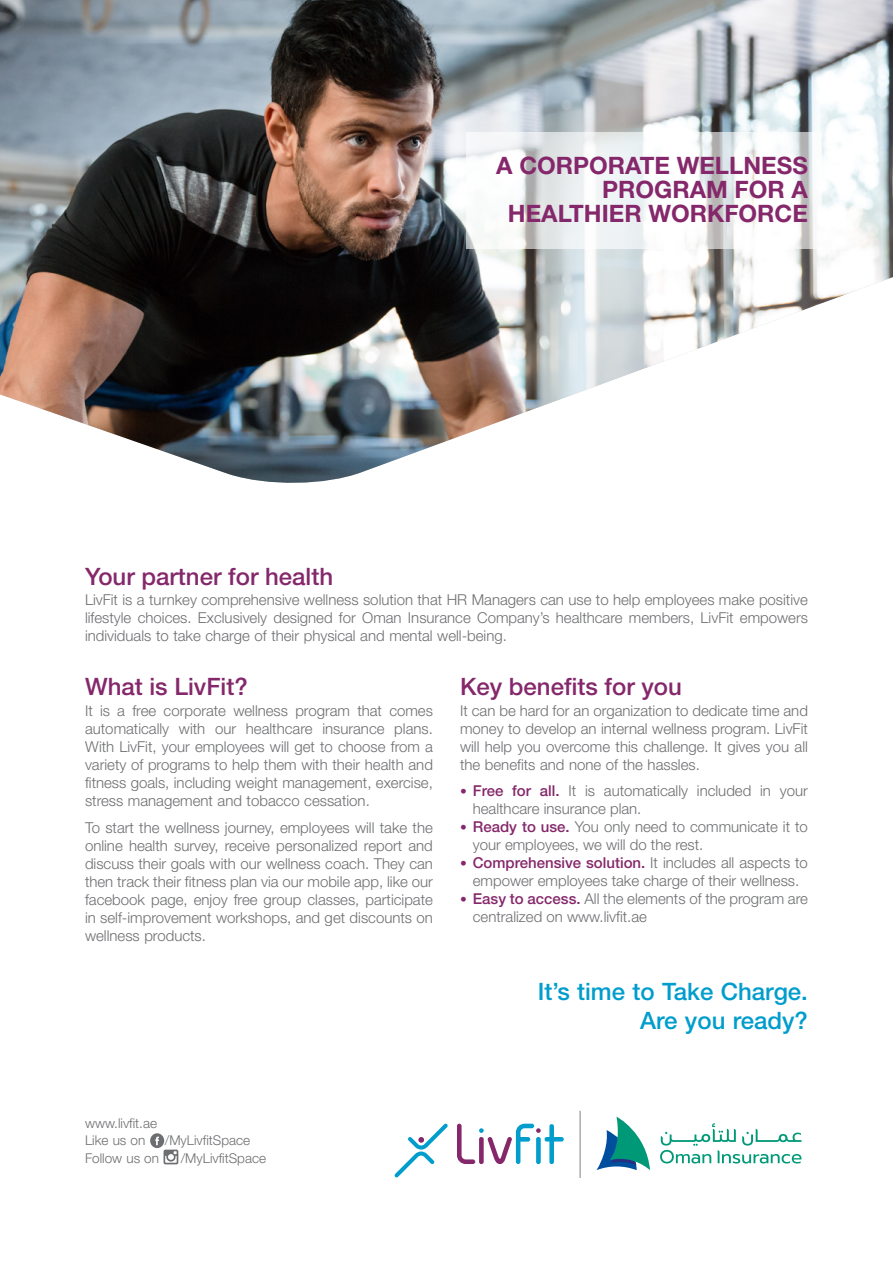
<style>
.page{position:relative;width:893px;height:1263px;background:#fff}
.page>*{position:absolute;margin:0;border:0;box-sizing:border-box;transform-origin:0 0}
.t1{font:500 24px "Helvetica Neue LT Std";color:#85286b}
.t2{font:700 24px/24px "Helvetica Neue LT Std";color:#85286b;text-align:right}
.t3{font:500 24px/29.5px "Helvetica Neue LT Std";color:#009dcd;text-align:right}
.t4{font:300 15px/18px "Helvetica Neue LT Std";color:#6d6e71;text-align:justify}
.t5{font:300 13.5px/17.5px "Helvetica Neue LT Std";color:#6d6e71}
.s1{font-size:13.5px;color:#85286b}
.s2{font-weight:500;color:#85286b}
</style>
<div class="page">
<img style="left:0;top:0;width:893px;height:483px">
<svg style="left:466px;top:132px;width:355px;height:117px;fill:#f6f8f8"></svg>
<svg style="left:150px;top:1133px;width:28px;height:31px"></svg>
<hr style="left:580px;top:1111px;width:1px;height:67px;background:#808285">
<svg style="left:394px;top:1124px;width:54px;height:53px"></svg>
<svg style="left:457px;top:1124px;width:107px;height:40px"></svg>
<svg style="left:596px;top:1116px;width:54px;height:54px"></svg>
<svg style="left:660px;top:1123px;width:141px;height:40px"></svg>
<h1 class="t2" style="left:496px;top:153px;width:313px">A CORPORATE WELLNESS<br>PROGRAM FOR A<br>HEALTHIER WORKFORCE</h1>
<h1 class="t1" style="left:85px;top:562px;width:250px">Your partner for health</h1>
<p class="t4" style="left:85px;top:590px;width:724px">LivFit is a turnkey comprehensive wellness solution that HR Managers can use to help employees make positive lifestyle choices. Exclusively designed for Oman Insurance Company’s healthcare members, LivFit empowers individuals to take charge of their physical and mental well-being.</p>
<h1 class="t1" style="left:85px;top:672px;width:164px">What is LivFit?</h1>
<p class="t4" style="left:85px;top:701px;width:349px">It is a free corporate wellness program that comes automatically with our healthcare insurance plans.<br>With LivFit, your employees will get to choose from a variety of programs to help them with their health and fitness goals, including weight management, exercise, stress management and tobacco cessation.</p>
<p class="t4" style="left:85px;top:818px;width:349px">To start the wellness journey, employees will take the online health survey, receive personalized report and discuss their goals with our wellness coach. They can then track their fitness plan via our mobile app, like our facebook page, enjoy free group classes, participate in self-improvement workshops, and get discounts on wellness products.</p>
<h1 class="t1" style="left:460px;top:672px;width:223px">Key benefits for you</h1>
<p class="t4" style="left:460px;top:701px;width:349px">It can be hard for an organization to dedicate time and money to develop an internal wellness program. LivFit will help you overcome this challenge. It gives you all the benefits and none of the hassles.</p>
<p class="t4" style="left:473px;top:782px;width:337px;text-indent:-13px"><span class="s1">•</span> <span class="s2">Free for all.</span> It is automatically included in your healthcare insurance plan.</p>
<p class="t4" style="left:473px;top:818px;width:337px;text-indent:-13px"><span class="s1">•</span> <span class="s2">Ready to use.</span> You only need to communicate it to your employees, we will do the rest.</p>
<p class="t4" style="left:460px;top:854px;width:349px;text-align:center"><span class="s1">•</span> <span class="s2">Comprehensive solution.</span> It includes all aspects to empower employees take charge of their wellness.</p>
<p class="t4" style="left:473px;top:890px;width:337px;text-indent:-13px"><span class="s1">•</span> <span class="s2">Easy to access.</span> All the elements of the program are centralized on www.livfit.ae</p>
<h1 class="t3" style="left:538px;top:976px;width:272px">It’s time to Take Charge.<br>Are you ready?</h1>
<p class="t5" style="left:85px;top:1114px;width:74px">www.livfit.ae<br>Like us on</p>
<p class="t5" style="left:165px;top:1131px;width:87px">/MyLivfitSpace</p>
<p class="t5" style="left:85px;top:1149px;width:76px">Follow us on</p>
<p class="t5" style="left:181px;top:1149px;width:87px">/MyLivfitSpace</p>
</div>
